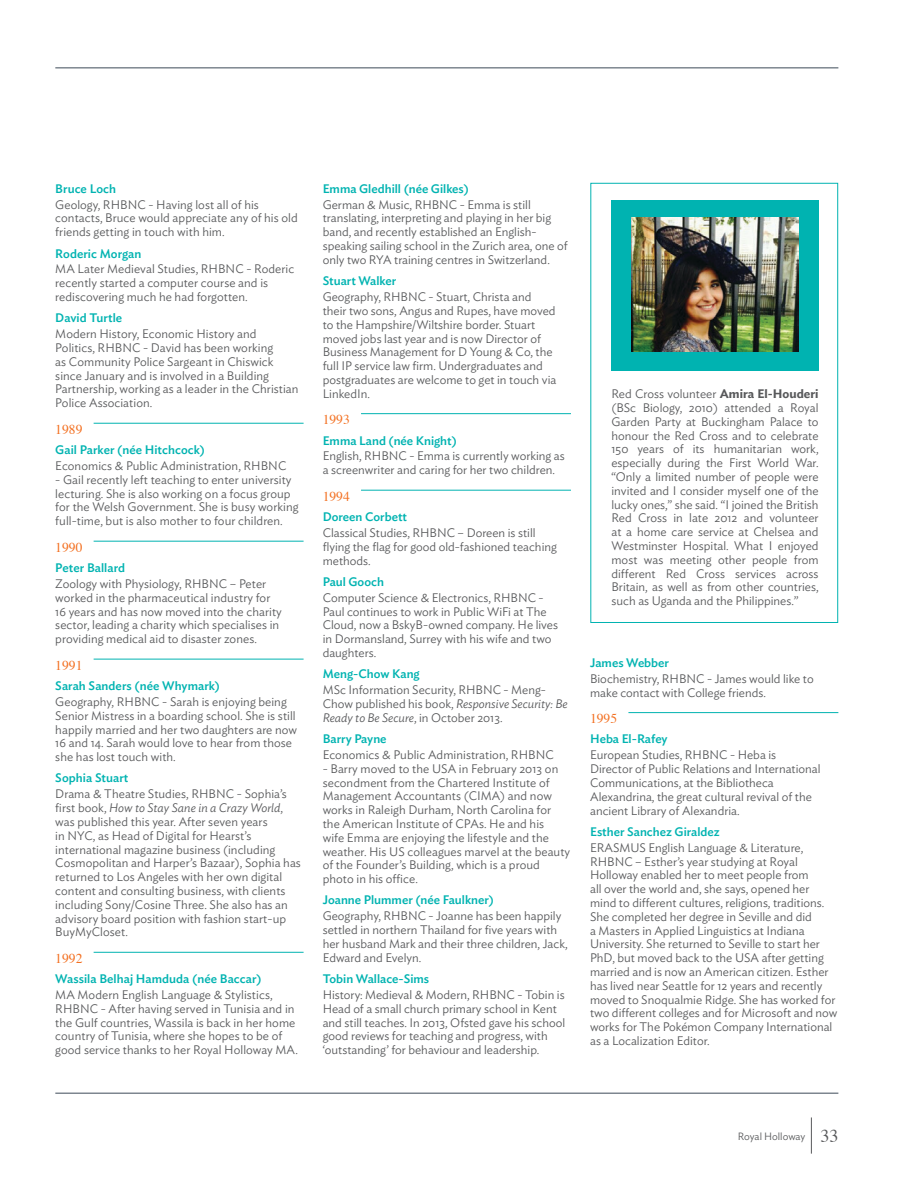
<style>
.page{position:relative;width:915px;height:1191px;background:#fff}
.page>*{position:absolute;margin:0;border:0;box-sizing:border-box;transform-origin:0 0}
.t1{font:13.5px "Times";letter-spacing:.005em;color:#f37021}
.t2{font:300 12.3px/13.8px "Ideal Sans";color:#58595b}
.t3{font:500 12.3px "Ideal Sans";color:#00b3b1}
.t4{font:300 10.5px "Ideal Sans";letter-spacing:-.01em;color:#58595b}
.s1{font-style:italic}
.s2{font-weight:600}
.s3{font-family:"Times";font-weight:400;font-size:18px}
</style>
<div class="page">
<hr style="left:361px;top:413px;width:209px;height:1px;background:#00b3b1">
<hr style="left:361px;top:490px;width:209px;height:1px;background:#00b3b1">
<hr style="left:94px;top:423px;width:209px;height:1px;background:#00b3b1">
<hr style="left:94px;top:541px;width:209px;height:1px;background:#00b3b1">
<hr style="left:94px;top:659px;width:209px;height:1px;background:#00b3b1">
<hr style="left:94px;top:952px;width:209px;height:1px;background:#00b3b1">
<hr style="left:810px;top:1117px;width:1px;height:36px;background:#58595b">
<hr style="left:55px;top:68px;width:783px;height:1px;background:#3d4a58">
<hr style="left:55px;top:1093px;width:783px;height:1px;background:#3d4a58">
<hr style="left:628px;top:712px;width:210px;height:1px;background:#00b3b1">
<div style="left:590px;top:183px;width:247px;height:440px;background:#fff;border:1px solid #00b3b1"></div>
<div style="left:611px;top:200px;width:207px;height:170px;background:#00b3b1"></div>
<img style="left:631px;top:218px;width:167px;height:134px">
<p class="t3" style="left:55px;top:179px;width:62px">Bruce Loch</p>
<p class="t2" style="left:55px;top:196px;width:244px">Geology, RHBNC - Having lost all of his contacts, Bruce would appreciate any of his old friends getting in touch with him.</p>
<p class="t3" style="left:55px;top:244px;width:88px">Roderic Morgan</p>
<p class="t2" style="left:55px;top:261px;width:240px">MA Later Medieval Studies, RHBNC - Roderic recently started a computer course and is rediscovering much he had forgotten.</p>
<p class="t3" style="left:55px;top:308px;width:68px">David Turtle</p>
<p class="t2" style="left:55px;top:326px;width:245px">Modern History, Economic History and Politics, RHBNC - David has been working<br>as Community Police Sargeant in Chiswick since January and is involved in a Building Partnership, working as a leader in the Christian Police Association.</p>
<p class="t1" style="left:55px;top:416px;width:29px">1989</p>
<p class="t3" style="left:55px;top:440px;width:151px">Gail Parker (née Hitchcock)</p>
<p class="t2" style="left:55px;top:458px;width:232px">Economics &amp; Public Administration, RHBNC</p>
<p class="t2" style="left:55px;top:471px;width:245px">- Gail recently left teaching to enter university lecturing. She is also working on a focus group for the Welsh Government. She is busy working full-time, but is also mother to four children.</p>
<p class="t1" style="left:55px;top:534px;width:29px">1990</p>
<p class="t3" style="left:55px;top:558px;width:71px">Peter Ballard</p>
<p class="t2" style="left:55px;top:575px;width:228px">Zoology with Physiology, RHBNC – Peter worked in the pharmaceutical industry for 16 years and has now moved into the charity sector, leading a charity which specialises in providing medical aid to disaster zones.</p>
<p class="t1" style="left:55px;top:652px;width:29px">1991</p>
<p class="t3" style="left:55px;top:676px;width:166px">Sarah Sanders (née Whymark)</p>
<p class="t2" style="left:55px;top:693px;width:243px">Geography, RHBNC - Sarah is enjoying being Senior Mistress in a boarding school. She is still happily married and her two daughters are now 16 and 14. Sarah would love to hear from those she has lost touch with.</p>
<p class="t3" style="left:55px;top:768px;width:75px">Sophia Stuart</p>
<p class="t2" style="left:55px;top:786px;width:247px">Drama &amp; Theatre Studies, RHBNC - Sophia’s first book, <span class="s1">How to Stay Sane in a Crazy World</span>, was published this year. After seven years<br>in NYC, as Head of Digital for Hearst’s international magazine business (including Cosmopolitan and Harper’s Bazaar), Sophia has returned to Los Angeles with her own digital content and consulting business, with clients including Sony/Cosine Three. She also has an advisory board position with fashion start-up BuyMyCloset.</p>
<p class="t1" style="left:55px;top:945px;width:29px">1992</p>
<p class="t3" style="left:55px;top:969px;width:208px">Wassila Belhaj Hamduda (née Baccar)</p>
<p class="t2" style="left:55px;top:986px;width:244px">MA Modern English Language &amp; Stylistics, RHBNC - After having served in Tunisia and in the Gulf countries, Wassila is back in her home country of Tunisia, where she hopes to be of good service thanks to her Royal Holloway MA.</p>
<p class="t3" style="left:322px;top:179px;width:148px">Emma Gledhill (née Gilkes)</p>
<p class="t2" style="left:322px;top:196px;width:246px">German &amp; Music, RHBNC - Emma is still translating, interpreting and playing in her big band, and recently established an English&shy;speaking sailing school in the Zurich area, one of only two RYA training centres in Switzerland.</p>
<p class="t3" style="left:322px;top:271px;width:75px">Stuart Walker</p>
<p class="t2" style="left:322px;top:289px;width:235px">Geography, RHBNC - Stuart, Christa and their two sons, Angus and Rupes, have moved to the Hampshire/Wiltshire border. Stuart moved jobs last year and is now Director of Business Management for D Young &amp; Co, the full IP service law firm. Undergraduates and postgraduates are welcome to get in touch via LinkedIn.</p>
<p class="t1" style="left:322px;top:407px;width:28px">1993</p>
<p class="t3" style="left:322px;top:431px;width:135px">Emma Land (née Knight)</p>
<p class="t2" style="left:322px;top:448px;width:243px">English, RHBNC - Emma is currently working as a screenwriter and caring for her two children.</p>
<p class="t1" style="left:322px;top:483px;width:28px">1994</p>
<p class="t3" style="left:322px;top:507px;width:86px">Doreen Corbett</p>
<p class="t2" style="left:322px;top:525px;width:235px">Classical Studies, RHBNC – Doreen is still flying the flag for good old-fashioned teaching methods.</p>
<p class="t3" style="left:322px;top:572px;width:63px">Paul Gooch</p>
<p class="t2" style="left:322px;top:589px;width:237px">Computer Science &amp; Electronics, RHBNC - Paul continues to work in Public WiFi at The Cloud, now a BskyB-owned company. He lives in Dormansland, Surrey with his wife and two daughters.</p>
<p class="t3" style="left:322px;top:664px;width:98px">Meng-Chow Kang</p>
<p class="t2" style="left:322px;top:682px;width:246px">MSc Information Security, RHBNC - Meng-<br>Chow published his book, <span class="s1">Responsive Security: Be<br>Ready to Be Secure</span>, in October 2013.</p>
<p class="t3" style="left:322px;top:729px;width:65px">Barry Payne</p>
<p class="t2" style="left:322px;top:746px;width:232px">Economics &amp; Public Administration, RHBNC</p>
<p class="t2" style="left:322px;top:760px;width:249px">- Barry moved to the USA in February 2013 on secondment from the Chartered Institute of Management Accountants (CIMA) and now works in Raleigh Durham, North Carolina for the American Institute of CPAs. He and his<br>wife Emma are enjoying the lifestyle and the weather. His US colleagues marvel at the beauty of the Founder’s Building, which is a proud photo in his office.</p>
<p class="t3" style="left:322px;top:890px;width:173px">Joanne Plummer (née Faulkner)</p>
<p class="t2" style="left:322px;top:908px;width:246px">Geography, RHBNC - Joanne has been happily settled in northern Thailand for five years with her husband Mark and their three children, Jack, Edward and Evelyn.</p>
<p class="t3" style="left:322px;top:969px;width:108px">Tobin Wallace-Sims</p>
<p class="t2" style="left:322px;top:986px;width:244px">History: Medieval &amp; Modern, RHBNC - Tobin is Head of a small church primary school in Kent and still teaches. In 2013, Ofsted gave his school good reviews for teaching and progress, with ‘outstanding’ for behaviour and leadership.</p>
<p class="t2" style="left:611px;top:386px;width:208px;text-align:justify">Red Cross volunteer <span class="s2">Amira El-Houderi </span>(BSc Biology, 2010) attended a Royal Garden Party at Buckingham Palace to honour the Red Cross and to celebrate 150 years of its humanitarian work, especially during the First World War. “Only a limited number of people were invited and I consider myself one of the lucky ones,” she said. “I joined the British Red Cross in late 2012 and volunteer at a home care service at Chelsea and Westminster Hospital. What I enjoyed most was meeting other people from different Red Cross services across Britain, as well as from other countries, such as Uganda and the Philippines.”</p>
<p class="t3" style="left:590px;top:653px;width:80px">James Webber</p>
<p class="t2" style="left:590px;top:670px;width:225px">Biochemistry, RHBNC - James would like to make contact with College friends.</p>
<p class="t1" style="left:590px;top:706px;width:28px">1995</p>
<p class="t3" style="left:590px;top:729px;width:79px">Heba El-Rafey</p>
<p class="t2" style="left:590px;top:747px;width:232px">European Studies, RHBNC - Heba is Director of Public Relations and International Communications, at the Bibliotheca Alexandrina, the great cultural revival of the ancient Library of Alexandria.</p>
<p class="t3" style="left:590px;top:822px;width:131px">Esther Sanchez Giraldez</p>
<p class="t2" style="left:590px;top:839px;width:249px">ERASMUS English Language &amp; Literature, RHBNC – Esther’s year studying at Royal Holloway enabled her to meet people from<br>all over the world and, she says, opened her mind to different cultures, religions, traditions.<br>She completed her degree in Seville and did<br>a Masters in Applied Linguistics at Indiana University. She returned to Seville to start her PhD, but moved back to the USA after getting married and is now an American citizen. Esther has lived near Seattle for 12 years and recently moved to Snoqualmie Ridge. She has worked for two different colleges and for Microsoft and now works for The Pokémon Company International as a Localization Editor.</p>
<p class="t4" style="left:737px;top:1128px;width:102px">Royal Holloway <span class="s3">33</span></p>
</div>
